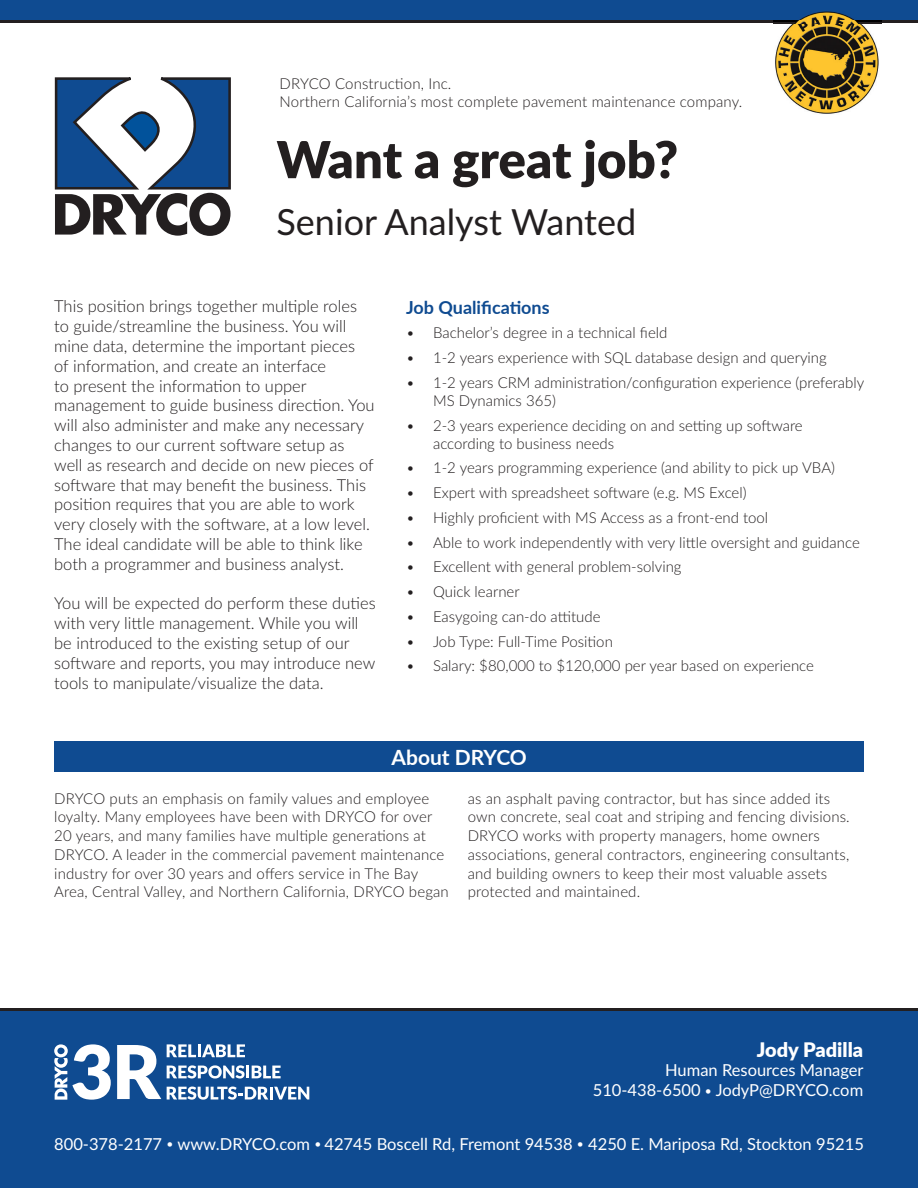
<style>
.page{position:relative;width:918px;height:1188px;background:#fff}
.page>*{position:absolute;margin:0;border:0;box-sizing:border-box;transform-origin:0 0}
.t1{font:900 51px "Lato";color:#231f20}
.t2{font:36px "Lato";color:#231f20}
.t3{font:700 21px "Lato";color:#fff}
.t4{font:900 19.95px "Lato";color:#fff}
.t5{font:700 18px "Lato";color:#0f4b91}
.t6{font:300 16.5px/19.8px "Lato";color:#231f20}
.t7{font:16.5px/19.8px "Lato";color:#fff;text-align:right}
.t8{font:300 15px/18.8px "Lato";color:#231f20}
.s1{font-size:12px}
</style>
<div class="page">
<div style="left:0;top:0;width:918px;height:22px;background:#0f4b91"></div>
<svg style="left:54px;top:77px;width:177px;height:159px"></svg>
<div style="left:0;top:1008px;width:918px;height:180px;background:#0f4b91"></div>
<svg style="left:54px;top:1044px;width:57px;height:56px"></svg>
<svg style="left:117px;top:1045px;width:44px;height:54px"></svg>
<svg style="left:167px;top:1044px;width:78px;height:13px"></svg>
<svg style="left:167px;top:1065px;width:114px;height:14px"></svg>
<svg style="left:167px;top:1087px;width:142px;height:13px"></svg>
<hr style="left:0;top:20px;width:918px;height:3px;background:#231f20">
<hr style="left:0;top:1008px;width:918px;height:3px;background:#231f20">
<img style="left:773px;top:11px;width:108px;height:103px">
<div style="left:54px;top:741px;width:810px;height:30px;background:#0f4b91"></div>
<p class="t8" style="left:280px;top:74px;width:464px;line-height:18px">DRYCO Construction, Inc.<br>Northern California’s most complete pavement maintenance company.</p>
<h1 class="t1" style="left:277px;top:121px;width:403px">Want a great job?</h1>
<h2 class="t2" style="left:277px;top:196px;width:361px">Senior Analyst Wanted</h2>
<p class="t6" style="left:54px;top:296px;width:322px">This position brings together multiple roles to guide/streamline the business. You will mine data, determine the important pieces<br>of information, and create an interface<br>to present the information to upper management to guide business direction. You will also administer and make any necessary changes to our current software setup as well as research and decide on new pieces of software that may benefit the business. This position requires that you are able to work very closely with the software, at a low level.<br>The ideal candidate will be able to think like both a programmer and business analyst.</p>
<p class="t6" style="left:54px;top:593px;width:323px">You will be expected do perform these duties with very little management. While you will be introduced to the existing setup of our software and reports, you may introduce new tools to manipulate/visualize the data.</p>
<p class="t5" style="left:406px;top:294px;width:145px">Job Qualifications</p>
<p class="t8" style="left:406px;top:323px;width:263px">• Bachelor’s degree in a technical field</p>
<p class="t8" style="left:406px;top:348px;width:422px">• 1-2 years experience with SQL database design and querying</p>
<p class="t8" style="left:433px;top:373px;width:433px;line-height:18px;text-indent:-27px">• 1-2 years CRM administration/configuration experience (preferably<br>MS Dynamics 365)</p>
<p class="t8" style="left:433px;top:416px;width:371px;line-height:18px;text-indent:-27px">• 2-3 years experience deciding on and setting up software according to business needs</p>
<p class="t8" style="left:406px;top:458px;width:430px">• 1-2 years programming experience (and ability to pick up VBA)</p>
<p class="t8" style="left:406px;top:483px;width:342px">• Expert with spreadsheet software (e.g. MS Excel)</p>
<p class="t8" style="left:406px;top:508px;width:364px">• Highly proficient with MS Access as a front-end tool</p>
<p class="t8" style="left:406px;top:532px;width:455px">• Able to work independently with very little oversight and guidance</p>
<p class="t8" style="left:406px;top:557px;width:277px">• Excellent with general problem-solving</p>
<p class="t8" style="left:406px;top:582px;width:115px">• Quick learner</p>
<p class="t8" style="left:406px;top:607px;width:196px">• Easygoing can-do attitude</p>
<p class="t8" style="left:406px;top:631px;width:208px">• Job Type: Full-Time Position</p>
<p class="t8" style="left:406px;top:656px;width:409px">• Salary: $80,000 to $120,000 per year based on experience</p>
<h3 class="t3" style="left:392px;top:742px;width:137px">About DRYCO</h3>
<p class="t8" style="left:54px;top:788px;width:396px">DRYCO puts an emphasis on family values and employee loyalty. Many employees have been with DRYCO for over 20 years, and many families have multiple generations at DRYCO. A leader in the commercial pavement maintenance industry for over 30 years and offers service in The Bay Area, Central Valley, and Northern California, DRYCO began</p>
<p class="t8" style="left:468px;top:788px;width:384px">as an asphalt paving contractor, but has since added its own concrete, seal coat and striping and fencing divisions.<br>DRYCO works with property managers, home owners associations, general contractors, engineering consultants, and building owners to keep their most valuable assets protected and maintained.</p>
<h3 class="t4" style="left:757px;top:1034px;width:108px">Jody Padilla</h3>
<p class="t7" style="left:593px;top:1060px;width:272px">Human Resources Manager<br>510-438-6500 <span class="s1">•</span> JodyP@DRYCO.com</p>
<p class="t7" style="left:54px;top:1133px;width:811px">800-378-2177 <span class="s1">•</span> www.DRYCO.com <span class="s1">•</span> 42745 Boscell Rd, Fremont 94538 <span class="s1">•</span> 4250 E. Mariposa Rd, Stockton 95215</p>
</div>
